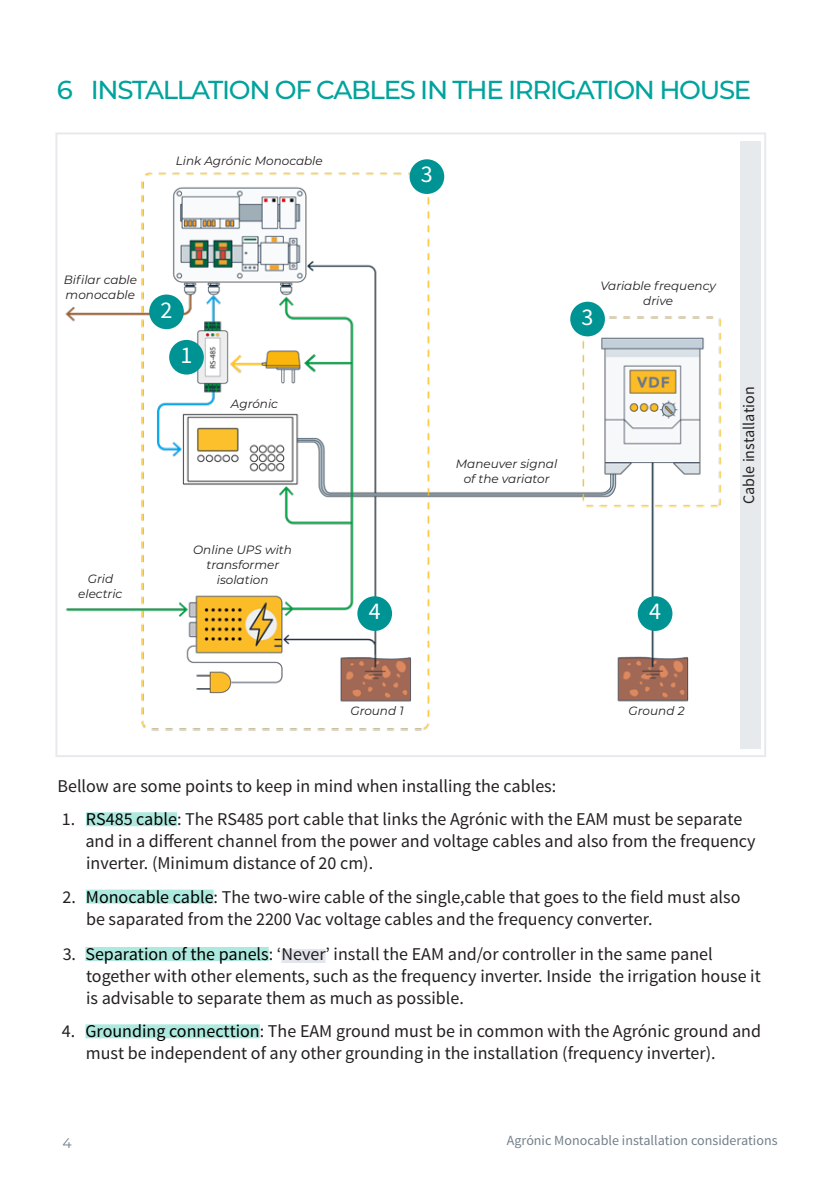
<style>
.page{position:relative;width:840px;height:1191px;background:#fff}
.page>*{position:absolute;margin:0;border:0;box-sizing:border-box;transform-origin:0 0}
.t1{font:500 26px "Montserrat";letter-spacing:-.05em;color:#00a39d}
.t2{font:24px "Source Sans Pro";color:#fff}
.t3{font:18px/22px "Source Sans Pro";color:#231f20}
.t4{font:16px "Source Sans Pro";color:#231f20}
.t5{font:14px "Source Sans Pro";color:#727f8a}
.t6{font:14px "Montserrat";color:#727f8a}
.t7{font:italic 12px/15.4px "Montserrat";color:#231f20;text-align:center}
.s1{color:#000}
</style>
<div class="page">
<div style="left:86px;top:812px;width:91px;height:14px;background:#ade9de"></div>
<div style="left:86px;top:889px;width:127px;height:14px;background:#ade9de"></div>
<div style="left:85px;top:947px;width:184px;height:14px;background:#ade9de"></div>
<div style="left:281px;top:949px;width:44px;height:14px;background:#e3e5ed"></div>
<div style="left:85px;top:1024px;width:175px;height:14px;background:#ade9de"></div>
<div style="left:740px;top:141px;width:19px;height:608px;background:#e6eaec"></div>
<img style="left:56px;top:158px;width:665px;height:582px">
<div style="left:169px;top:340px;width:35px;height:34px;background:#009394;border-radius:50%"></div>
<div style="left:149px;top:294px;width:35px;height:35px;background:#009394;border-radius:50%"></div>
<div style="left:357px;top:596px;width:35px;height:35px;background:#009394;border-radius:50%"></div>
<div style="left:637px;top:596px;width:35px;height:35px;background:#009394;border-radius:50%"></div>
<div style="left:409px;top:159px;width:35px;height:35px;background:#009394;border-radius:50%"></div>
<div style="left:570px;top:302px;width:34px;height:34px;background:#009394;border-radius:50%"></div>
<h1 class="t1" style="left:57px;top:71px;width:695px">6 INSTALLATION OF CABLES IN THE IRRIGATION HOUSE</h1>
<p class="t7" style="left:176px;top:153px;width:148px">Link Agrónic Monocable</p>
<h2 class="t2" style="left:420px;top:160px;width:13px">3</h2>
<p class="t7" style="left:64px;top:271px;width:75px;text-align:left">Bifilar cable monocable</p>
<h2 class="t2" style="left:160px;top:295px;width:13px">2</h2>
<h2 class="t2" style="left:180px;top:340px;width:13px">1</h2>
<p class="t7" style="left:231px;top:396px;width:49px">Agrónic</p>
<p class="t7" style="left:78px;top:570px;width:46px">Grid electric</p>
<p class="t7" style="left:193px;top:541px;width:100px">Online UPS with transformer isolation</p>
<h2 class="t2" style="left:581px;top:302px;width:13px">3</h2>
<p class="t7" style="left:600px;top:277px;width:117px">Variable frequency drive</p>
<p class="t7" style="left:455px;top:455px;width:103px">Maneuver signal of the variator</p>
<p class="t4" style="left:738px;top:504px;width:119px;rotate:-90deg">Cable installation</p>
<h2 class="t2" style="left:368px;top:596px;width:13px">4</h2>
<h2 class="t2" style="left:648px;top:596px;width:13px">4</h2>
<p class="t7" style="left:350px;top:703px;width:55px">Ground 1</p>
<p class="t7" style="left:628px;top:703px;width:57px">Ground 2</p>
<p class="t3" style="left:57px;top:775px;width:500px">Bellow are some points to keep in mind when installing the cables:</p>
<p class="t3" style="left:85px;top:808px;width:671px;text-indent:-24px">1. <span class="s1">RS485 cable</span>: The RS485 port cable that links the Agrónic with the EAM must be separate and in a different channel from the power and voltage cables and also from the frequency inverter. (Minimum distance of 20 cm).</p>
<p class="t3" style="left:86px;top:886px;width:655px;text-indent:-24px">2. <span class="s1">Monocable cable</span>: The two-wire cable of the single,cable that goes to the field must also be saparated from the 2200 Vac voltage cables and the frequency converter.</p>
<p class="t3" style="left:86px;top:943px;width:676px;text-indent:-23px">3. <span class="s1">Separation of the panels</span>: ‘Never’ install the EAM and/or controller in the same panel together with other elements, such as the frequency inverter. Inside the irrigation house it is advisable to separate them as much as possible.</p>
<p class="t3" style="left:86px;top:1020px;width:676px;text-indent:-24px">4. <span class="s1">Grounding connecttion</span>: The EAM ground must be in common with the Agrónic ground and must be independent of any other grounding in the installation (frequency inverter).</p>
<p class="t6" style="left:62px;top:1133px;width:11px">4</p>
<p class="t5" style="left:506px;top:1131px;width:272px">Agrónic Monocable installation considerations</p>
</div>
